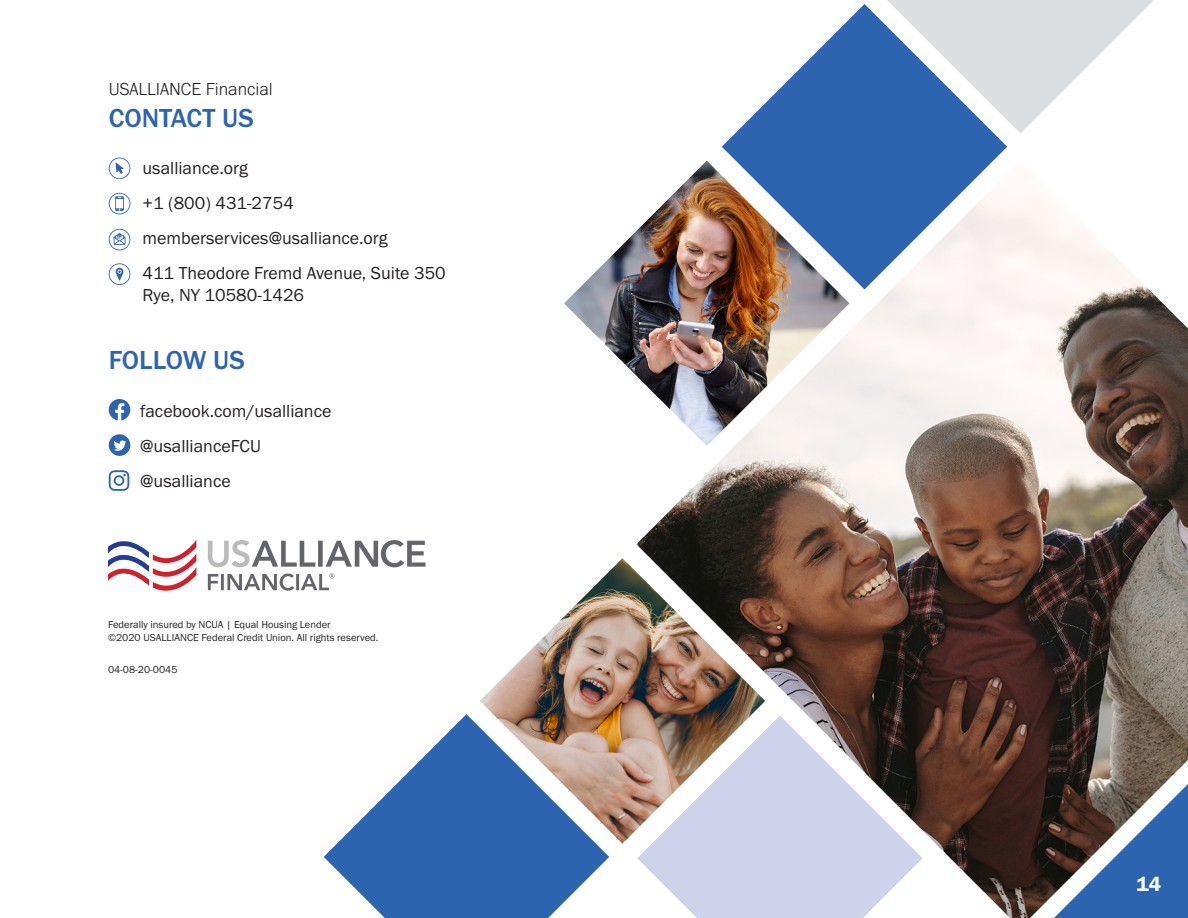
<style>
.page{position:relative;width:1188px;height:918px;background:#fff}
.page>*{position:absolute;margin:0;border:0;box-sizing:border-box;transform-origin:0 0}
.t1{font:500 27px "Franklin Gothic URW";color:#2c64af}
.t2{font:21px "Franklin Gothic URW Dem";color:#fff}
.t3{font:18px/21.6px "Franklin Gothic URW Boo";color:#231f20}
.t4{font:300 18px "Franklin Gothic URW";color:#231f20}
.t5{font:10.5px/12.6px "Franklin Gothic URW Boo";color:#231f20}
</style>
<div class="page">
<svg style="left:722px;top:4px;width:285px;height:157px;fill:#2c64af"></svg>
<svg style="left:887px;top:0;width:267px;height:133px"></svg>
<svg style="left:324px;top:714px;width:285px;height:204px;fill:#2c64af"></svg>
<img style="left:636px;top:161px;width:552px;height:757px">
<img style="left:564px;top:161px;width:286px;height:285px">
<img style="left:480px;top:558px;width:285px;height:286px">
<svg style="left:1054px;top:784px;width:134px;height:134px"></svg>
<svg style="left:109px;top:158px;width:21px;height:21px"></svg>
<svg style="left:109px;top:229px;width:21px;height:21px"></svg>
<svg style="left:109px;top:193px;width:21px;height:21px"></svg>
<svg style="left:109px;top:263px;width:21px;height:22px"></svg>
<svg style="left:109px;top:399px;width:21px;height:21px"></svg>
<svg style="left:109px;top:470px;width:20px;height:21px"></svg>
<svg style="left:109px;top:434px;width:21px;height:22px"></svg>
<svg style="left:108px;top:540px;width:88px;height:51px"></svg>
<svg style="left:208px;top:540px;width:218px;height:27px"></svg>
<svg style="left:208px;top:573px;width:126px;height:18px"></svg>
<p class="t4" style="left:109px;top:78px;width:166px">USALLIANCE Financial</p>
<p class="t1" style="left:109px;top:102px;width:147px">CONTACT US</p>
<p class="t3" style="left:142px;top:157px;width:107px">usalliance.org</p>
<p class="t3" style="left:142px;top:192px;width:153px">+1 (800) 431-2754</p>
<p class="t3" style="left:142px;top:227px;width:247px">memberservices@usalliance.org</p>
<p class="t3" style="left:142px;top:262px;width:305px">411 Theodore Fremd Avenue, Suite 350<br>Rye, NY 10580-1426</p>
<h2 class="t1" style="left:109px;top:343px;width:138px">FOLLOW US</h2>
<p class="t3" style="left:140px;top:400px;width:193px">facebook.com/usalliance</p>
<p class="t3" style="left:140px;top:435px;width:122px">@usallianceFCU</p>
<p class="t3" style="left:140px;top:470px;width:92px">@usalliance</p>
<p class="t5" style="left:108px;top:618px;width:272px">Federally insured by NCUA | Equal Housing Lender<br>©2020 USALLIANCE Federal Credit Union. All rights reserved.</p>
<p class="t5" style="left:108px;top:663px;width:71px">04-08-20-0045</p>
<p class="t2" style="left:1136px;top:871px;width:26px">14</p>
</div>
